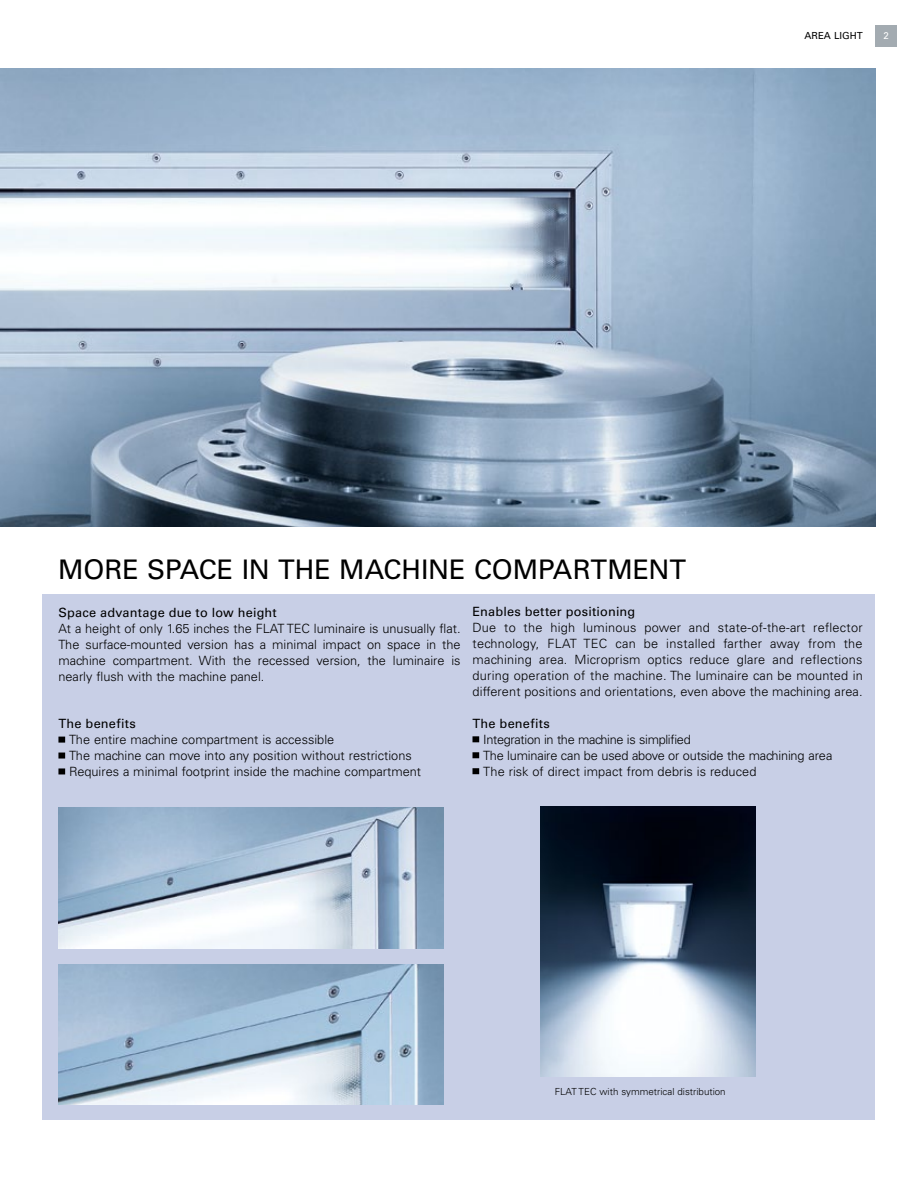
<style>
.page{position:relative;width:918px;height:1188px;background:#fff}
.page>*{position:absolute;margin:0;border:0;box-sizing:border-box;transform-origin:0 0}
.t1{font:27px "Univers LT Std";letter-spacing:-.005em;color:#000}
.t2{font:300 12.75px/15.9px "Univers LT Std";color:#000;text-align:justify}
.t3{font:12.75px "Univers LT Std";letter-spacing:.015em;color:#000}
.t4{font:300 9.75px "Univers LT Std";color:#000}
.t5{font:9.75px "Univers LT Std";color:#000}
.t6{font:9.75px "Univers LT Std";color:#fff}
</style>
<div class="page">
<div style="left:875px;top:25px;width:22px;height:21px;background:#a3abb1"></div>
<img style="left:0;top:69px;width:875px;height:457px">
<div style="left:43px;top:594px;width:832px;height:526px;background:#c8cfe6"></div>
<div style="left:58px;top:737px;width:7px;height:6px;background:#000"></div>
<div style="left:58px;top:753px;width:7px;height:6px;background:#000"></div>
<div style="left:58px;top:768px;width:7px;height:6px;background:#000"></div>
<img style="left:58px;top:808px;width:386px;height:140px">
<img style="left:58px;top:964px;width:386px;height:141px">
<div style="left:472px;top:736px;width:7px;height:6px;background:#000"></div>
<div style="left:472px;top:752px;width:7px;height:6px;background:#000"></div>
<div style="left:472px;top:768px;width:7px;height:6px;background:#000"></div>
<img style="left:540px;top:807px;width:216px;height:270px">
<p class="t5" style="left:804px;top:30px;width:60px">AREA LIGHT</p>
<p class="t6" style="left:883px;top:30px;width:7px">2</p>
<h1 class="t1" style="left:58px;top:554px;width:238px">MORE SPACE in the</h1>
<h1 class="t1" style="left:339px;top:554px;width:19px">machine</h1>
<h1 class="t1" style="left:474px;top:554px;width:21px">compartment</h1>
<p class="t3" style="left:472px;top:604px;width:164px">Enables better positioning</p>
<p class="t2" style="left:472px;top:620px;width:392px">Due to the high luminous power and state-of-the-art reflector technology, FLAT TEC can be installed farther away from the machining area. Microprism optics reduce glare and reflections during operation of the machine. The luminaire can be mounted in different positions and orientations, even above the machining area.</p>
<p class="t3" style="left:472px;top:716px;width:79px">The benefits</p>
<p class="t2" style="left:483px;top:732px;width:351px;text-align:left">Integration in the machine is simplified<br>The luminaire can be used above or outside the machining area<br>The risk of direct impact from debris is reduced</p>
<p class="t3" style="left:58px;top:605px;width:220px">Space advantage due to low height</p>
<p class="t2" style="left:58px;top:620px;width:404px">At a height of only 1.65 inches the FLAT TEC luminaire is unusually flat.<br>The surface-mounted version has a minimal impact on space in the machine compartment. With the recessed version, the luminaire is nearly flush with the machine panel.</p>
<p class="t3" style="left:58px;top:716px;width:79px">The benefits</p>
<p class="t2" style="left:69px;top:732px;width:354px;text-align:left">The entire machine compartment is accessible<br>The machine can move into any position without restrictions<br>Requires a minimal footprint inside the machine compartment</p>
<p class="t4" style="left:555px;top:1086px;width:172px">FLAT TEC with symmetrical distribution</p>
</div>
